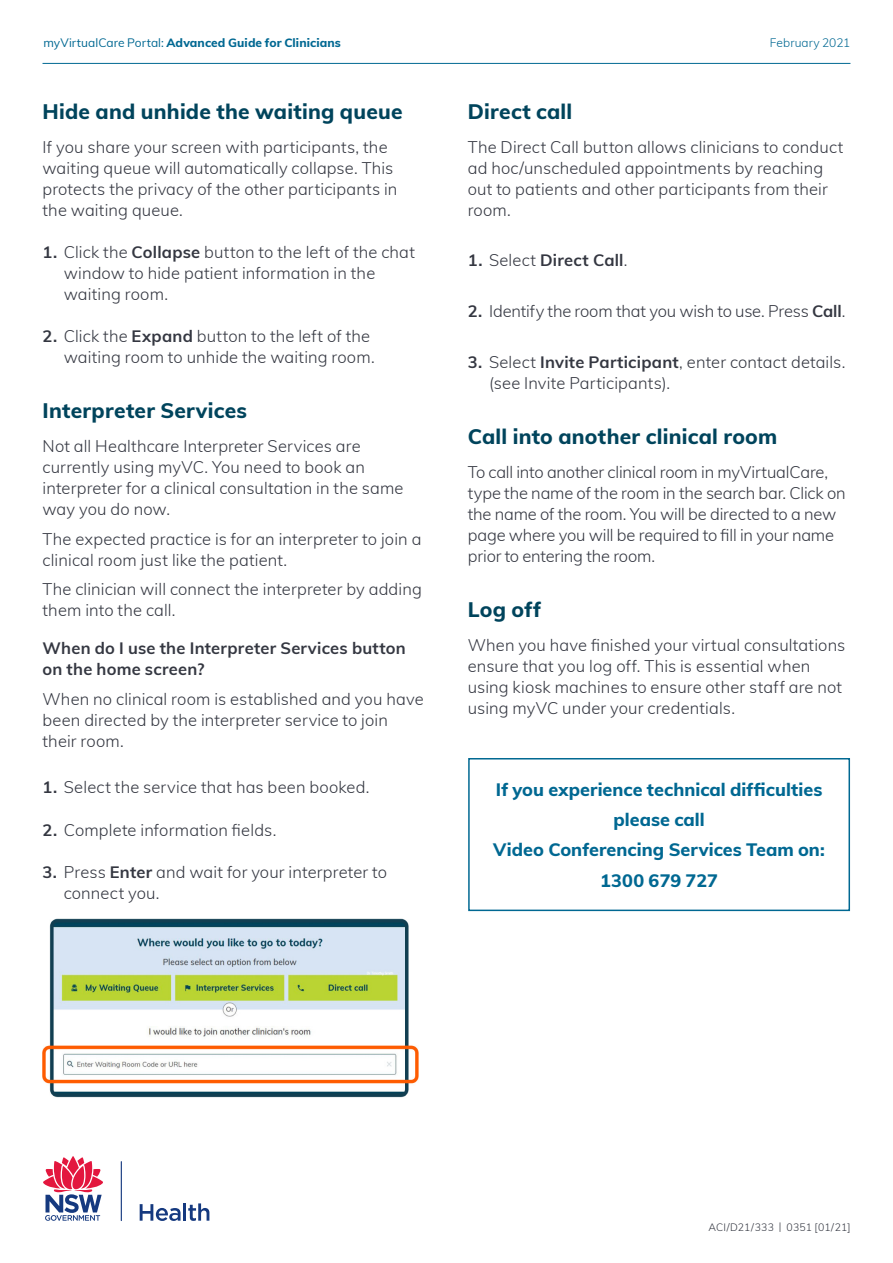
<style>
.page{position:relative;width:893px;height:1263px;background:#fff}
.page>*{position:absolute;margin:0;border:0;box-sizing:border-box;transform-origin:0 0}
.t1{font:800 21px "Muli";letter-spacing:.01em;color:#00445c}
.t2{font:800 18px/30px "Muli";color:#006892;text-align:center}
.t3{font:300 16.5px/21px "Muli";letter-spacing:.005em;color:#343741}
.t4{font:700 16.5px/21px "Muli";letter-spacing:.015em;color:#343741}
.t5{font:800 12px "Muli";letter-spacing:.01em;color:#006892}
.t6{font:300 12px "Muli";letter-spacing:.005em;color:#006892}
.t7{font:300 10.5px "Muli";letter-spacing:.01em;color:#343741}
.s1{font-weight:400}
.s2{font-weight:700}
.s3{font-weight:300}
</style>
<div class="page">
<hr style="left:43px;top:63px;width:807px;height:1px;background:#006892">
<div style="left:468px;top:758px;width:382px;height:153px;border:2px solid #006892"></div>
<hr style="left:121px;top:1161px;width:1px;height:60px;background:#15397f">
<svg style="left:140px;top:1204px;width:41px;height:17px"></svg>
<hr style="left:183px;top:1203px;width:3px;height:18px;background:#15397f">
<svg style="left:188px;top:1203px;width:21px;height:18px"></svg>
<svg style="left:43px;top:1156px;width:60px;height:65px"></svg>
<img style="left:43px;top:918px;width:376px;height:180px">
<p class="t5" style="left:43px;top:34px;width:299px"><span class="s1">myVirtualCare Portal:</span> Advanced Guide for Clinicians</p>
<p class="t6" style="left:770px;top:34px;width:82px">February 2021</p>
<p class="t1" style="left:43px;top:96px;width:362px">Hide and unhide the waiting queue</p>
<p class="t3" style="left:43px;top:135px;width:356px">If you share your screen with participants, the waiting queue will automatically collapse. This protects the privacy of the other participants in the waiting queue.</p>
<p class="t3" style="left:64px;top:241px;width:353px;text-indent:-21px"><span class="s2">1.</span> Click the <span class="s2">Collapse</span> button to the left of the chat window to hide patient information in the waiting room.</p>
<p class="t3" style="left:43px;top:325px;width:334px;text-align:right"><span class="s2">2.</span> Click the <span class="s2">Expand</span> button to the left of the waiting room to unhide the waiting room.</p>
<p class="t1" style="left:43px;top:396px;width:206px">Interpreter Services</p>
<p class="t3" style="left:43px;top:435px;width:363px">Not all Healthcare Interpreter Services are currently using myVC. You need to book an interpreter for a clinical consultation in the same way you do now.</p>
<p class="t3" style="left:43px;top:528px;width:380px">The expected practice is for an interpreter to join a clinical room just like the patient.</p>
<p class="t3" style="left:43px;top:578px;width:381px">The clinician will connect the interpreter by adding them into the call.</p>
<p class="t4" style="left:43px;top:637px;width:365px">When do I use the Interpreter Services button on the home screen?</p>
<p class="t3" style="left:43px;top:688px;width:383px">When no clinical room is established and you have been directed by the interpreter service to join their room.</p>
<p class="t3" style="left:43px;top:776px;width:328px"><span class="s2">1.</span> Select the service that has been booked.</p>
<p class="t3" style="left:43px;top:818px;width:235px"><span class="s2">2.</span> Complete information fields.</p>
<p class="t3" style="left:64px;top:861px;width:325px;text-indent:-21px"><span class="s2">3.</span> Press <span class="s2">Enter</span> and wait for your interpreter to connect you.</p>
<p class="t1" style="left:468px;top:96px;width:106px">Direct call</p>
<p class="t3" style="left:468px;top:135px;width:377px">The Direct Call button allows clinicians to conduct ad hoc/unscheduled appointments by reaching out to patients and other participants from their room.</p>
<p class="t4" style="left:468px;top:249px;width:161px">1. <span class="s3">Select</span> Direct Call<span class="s3">.</span></p>
<p class="t3" style="left:468px;top:300px;width:379px"><span class="s2">2.</span> Identify the room that you wish to use. Press <span class="s2">Call</span>.</p>
<p class="t3" style="left:489px;top:351px;width:358px;text-indent:-21px"><span class="s2">3.</span> Select <span class="s2">Invite Participant</span>, enter contact details. (see Invite Participants).</p>
<p class="t1" style="left:468px;top:421px;width:311px">Call into another clinical room</p>
<p class="t3" style="left:468px;top:461px;width:379px">To call into another clinical room in myVirtualCare, type the name of the room in the search bar. Click on the name of the room. You will be directed to a new page where you will be required to fill in your name prior to entering the room.</p>
<p class="t1" style="left:468px;top:594px;width:75px">Log off</p>
<p class="t3" style="left:468px;top:634px;width:379px">When you have finished your virtual consultations ensure that you log off. This is essential when using kiosk machines to ensure other staff are not using myVC under your credentials.</p>
<p class="t2" style="left:493px;top:774px;width:333px">If you experience technical difficulties please call<br>Video Conferencing Services Team on:<br>1300 679 727</p>
<p class="t7" style="left:708px;top:1219px;width:144px">ACI/D21/333 | 0351 [01/21]</p>
</div>
